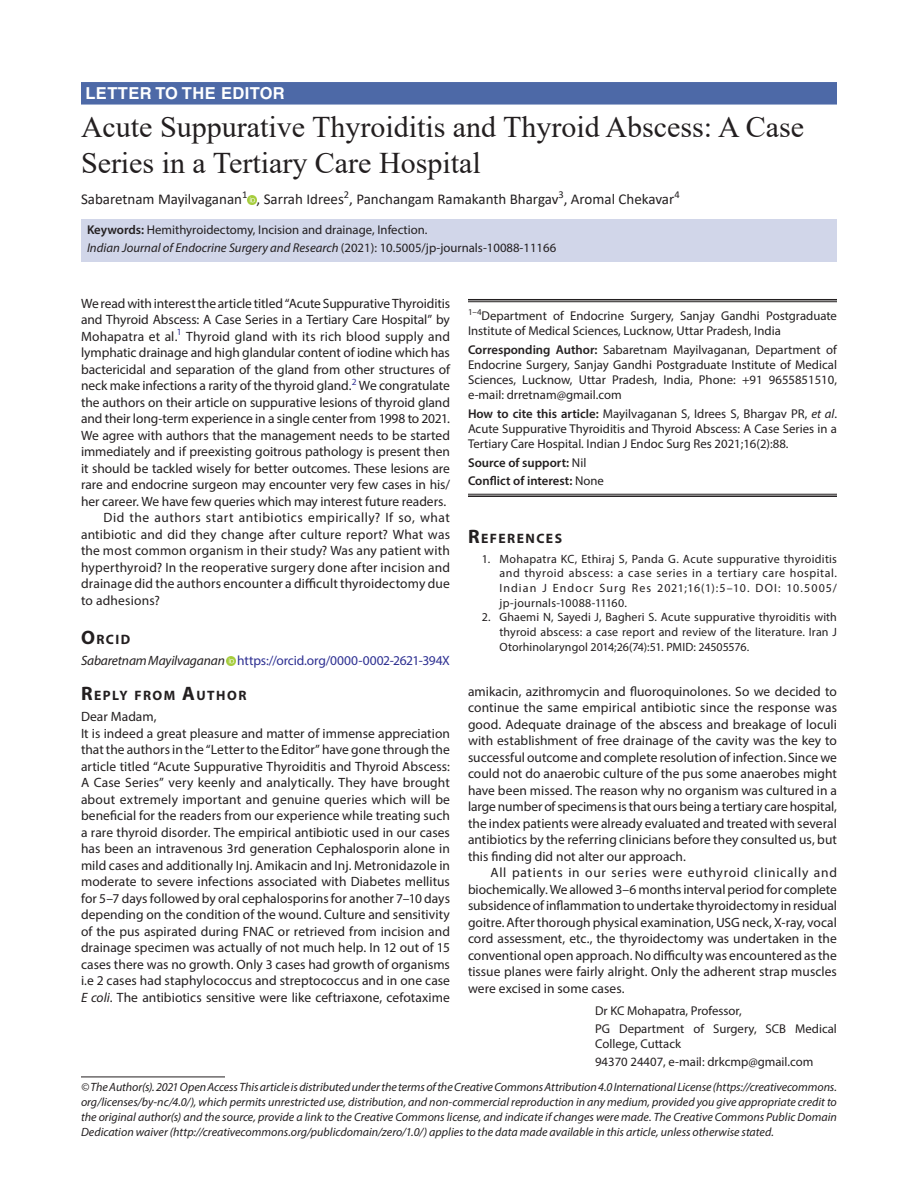
<style>
.page{position:relative;width:918px;height:1188px;background:#fff}
.page>*{position:absolute;margin:0;border:0;box-sizing:border-box;transform-origin:0 0}
.t1{font:30px/36px "Times New Roman";color:#231f20}
.IJESR-ART{font:700 16.5px "Helvetica LT Std";letter-spacing:.025em;color:#fff}
.AuthorName{font:15px "Calibri";color:#231f20}
.Head-1{font:700 13.65px "Myriad Pro";letter-spacing:.105em;color:#231f20}
.Para-NoIndent{font:13.5px/16.5px "Myriad Pro";color:#231f20;text-align:justify}
.Para-Indent{font:13.5px/16.5px "Myriad Pro";letter-spacing:.01em;color:#231f20;text-align:justify}
.Para-NoIndent-2{font:13.5px "Myriad Pro";letter-spacing:-.015em;color:#2e3092}
.Corresponding_Author{font:12.75px/15.3px "Myriad Pro";color:#231f20;text-align:justify}
.How_to_Cite{font:12.75px/15.3px "Myriad Pro";color:#231f20;text-align:justify}
.Affiliation-first{font:12.75px/15.3px "Myriad Pro";color:#231f20}
.Affiliation{font:12.75px/15.3px "Myriad Pro";color:#231f20}
.JT_DOI{font:italic 12.75px "Myriad Pro";color:#231f20}
.Keywords{font:12.75px "Myriad Pro";color:#231f20}
.COI{font:600 12.75px "Myriad Pro";color:#231f20}
.Source{font:600 12.75px "Myriad Pro";color:#231f20}
.FootNote{font:italic 12px/15px "Myriad Pro";color:#231f20;text-align:justify}
.References{font:12px/14.7px "Myriad Pro";letter-spacing:.015em;color:#231f20;text-align:justify}
.s1{font-weight:600}
.s2{font-style:normal}
.s3{font-size:19.5px}
.s4{font-style:italic;color:#231f20}
.s5{font-style:italic}
.s6{font-weight:400}
</style>
<div class="page">
<div style="left:81px;top:82px;width:756px;height:23px;background:#4d69a7"></div>
<div style="left:81px;top:219px;width:756px;height:24px;background:#d1d6e9"></div>
<div style="left:81px;top:237px;width:756px;height:24px;background:#d1d6e9"></div>
<svg style="left:247px;top:195px;width:10px;height:9px"></svg>
<svg style="left:226px;top:656px;width:10px;height:9px"></svg>
<hr style="left:81px;top:1077px;width:144px;height:1px;background:#231f20">
<hr style="left:468px;top:299px;width:369px;height:1px;background:#231f20">
<hr style="left:468px;top:301px;width:369px;height:1px;background:#231f20">
<hr style="left:468px;top:494px;width:369px;height:1px;background:#231f20">
<hr style="left:468px;top:495px;width:369px;height:2px;background:#231f20">
<p class="IJESR-ART" style="left:86px;top:83px;width:201px">LETTER TO THE EDITOR</p>
<p class="t1" style="left:81px;top:108px;width:724px">Acute Suppurative Thyroiditis and Thyroid Abscess: A Case<br>Series in a Tertiary Care Hospital</p>
<p class="AuthorName" style="left:81px;top:189px;width:600px">Sabaretnam Mayilvaganan<sup>1</sup> , Sarrah Idrees<sup>2</sup>, Panchangam Ramakanth Bhargav<sup>3</sup>, Aromal Chekavar<sup>4</sup></p>
<p class="Keywords" style="left:87px;top:222px;width:342px"><span class="s1">Keywords:</span> Hemithyroidectomy, Incision and drainage, Infection.</p>
<p class="JT_DOI" style="left:87px;top:240px;width:471px">Indian Journal of Endocrine Surgery and Research <span class="s2">(2021): 10.5005/jp-journals-10088-11166</span></p>
<p class="Para-NoIndent" style="left:81px;top:295px;width:371px">We read with interest the article titled “Acute Suppurative Thyroiditis and Thyroid Abscess: A Case Series in a Tertiary Care Hospital” by Mohapatra et al.<sup>1</sup> Thyroid gland with its rich blood supply and lymphatic drainage and high glandular content of iodine which has bactericidal and separation of the gland from other structures of neck make infections a rarity of the thyroid gland.<sup>2</sup> We congratulate the authors on their article on suppurative lesions of thyroid gland and their long-term experience in a single center from 1998 to 2021.<br>We agree with authors that the management needs to be started immediately and if preexisting goitrous pathology is present then it should be tackled wisely for better outcomes. These lesions are rare and endocrine surgeon may encounter very few cases in his/ her career. We have few queries which may interest future readers.</p>
<p class="Para-Indent" style="left:81px;top:509px;width:371px;text-indent:22px">Did the authors start antibiotics empirically? If so, what antibiotic and did they change after culture report? What was the most common organism in their study? Was any patient with hyperthyroid? In the reoperative surgery done after incision and drainage did the authors encounter a difficult thyroidectomy due to adhesions?</p>
<p class="Head-1" style="left:81px;top:631px;width:51px"><span class="s3">O</span>RCID</p>
<p class="Para-NoIndent-2" style="left:81px;top:652px;width:371px"><span class="s4">Sabaretnam Mayilvaganan</span> https://orcid.org/0000-0002-2621-394X</p>
<p class="Head-1" style="left:81px;top:687px;width:167px"><span class="s3">R</span>EPLY FROM <span class="s3">A</span>UTHOR</p>
<p class="Para-NoIndent" style="left:81px;top:708px;width:77px">Dear Madam,</p>
<p class="Para-NoIndent" style="left:81px;top:725px;width:371px">It is indeed a great pleasure and matter of immense appreciation that the authors in the “Letter to the Editor” have gone through the article titled “Acute Suppurative Thyroiditis and Thyroid Abscess:<br>A Case Series” very keenly and analytically. They have brought about extremely important and genuine queries which will be beneficial for the readers from our experience while treating such a rare thyroid disorder. The empirical antibiotic used in our cases has been an intravenous 3rd generation Cephalosporin alone in mild cases and additionally Inj. Amikacin and Inj. Metronidazole in moderate to severe infections associated with Diabetes mellitus for 5–7 days followed by oral cephalosporins for another 7–10 days depending on the condition of the wound. Culture and sensitivity of the pus aspirated during FNAC or retrieved from incision and drainage specimen was actually of not much help. In 12 out of 15 cases there was no growth. Only 3 cases had growth of organisms i.e 2 cases had staphylococcus and streptococcus and in one case <span class="s5">E coli</span>. The antibiotics sensitive were like ceftriaxone, cefotaxime</p>
<p class="Affiliation-first" style="left:468px;top:308px;width:371px"><sup>1–4</sup>Department of Endocrine Surgery, Sanjay Gandhi Postgraduate<br>Institute of Medical Sciences, Lucknow, Uttar Pradesh, India</p>
<p class="Corresponding_Author" style="left:468px;top:341px;width:371px"><span class="s1">Corresponding Author:</span> Sabaretnam Mayilvaganan, Department of Endocrine Surgery, Sanjay Gandhi Postgraduate Institute of Medical Sciences, Lucknow, Uttar Pradesh, India, Phone: +91 9655851510, e-mail: drretnam@gmail.com</p>
<p class="How_to_Cite" style="left:468px;top:406px;width:371px"><span class="s1">How to cite this article:</span> Mayilvaganan S, Idrees S, Bhargav PR, <span class="s5">et al</span>.<br>Acute Suppurative Thyroiditis and Thyroid Abscess: A Case Series in a Tertiary Care Hospital. Indian J Endoc Surg Res 2021;16(2):88.</p>
<p class="Source" style="left:468px;top:454px;width:120px">Source of support: <span class="s6">Nil</span></p>
<p class="COI" style="left:468px;top:473px;width:137px">Conflict of interest: <span class="s6">None</span></p>
<p class="Head-1" style="left:468px;top:530px;width:96px"><span class="s3">R</span>EFERENCES</p>
<p class="References" style="left:500px;top:551px;width:339px;text-indent:-18px">1. Mohapatra KC, Ethiraj S, Panda G. Acute suppurative thyroiditis and thyroid abscess: a case series in a tertiary care hospital.<br>Indian J Endocr Surg Res 2021;16(1):5–10. DOI: 10.5005/ jp-journals-10088-11160.</p>
<p class="References" style="left:500px;top:610px;width:339px;text-indent:-18px">2. Ghaemi N, Sayedi J, Bagheri S. Acute suppurative thyroiditis with thyroid abscess: a case report and review of the literature. Iran J Otorhinolaryngol 2014;26(74):51. PMID: 24505576.</p>
<p class="Para-NoIndent" style="left:468px;top:683px;width:371px">amikacin, azithromycin and fluoroquinolones. So we decided to continue the same empirical antibiotic since the response was good. Adequate drainage of the abscess and breakage of loculi with establishment of free drainage of the cavity was the key to successful outcome and complete resolution of infection. Since we could not do anaerobic culture of the pus some anaerobes might have been missed. The reason why no organism was cultured in a large number of specimens is that ours being a tertiary care hospital, the index patients were already evaluated and treated with several antibiotics by the referring clinicians before they consulted us, but this finding did not alter our approach.</p>
<p class="Para-Indent" style="left:468px;top:864px;width:371px;text-indent:22px">All patients in our series were euthyroid clinically and biochemically. We allowed 3–6 months interval period for complete subsidence of inflammation to undertake thyroidectomy in residual goitre. After thorough physical examination, USG neck, X-ray, vocal cord assessment, etc., the thyroidectomy was undertaken in the conventional open approach. No difficulty was encountered as the tissue planes were fairly alright. Only the adherent strap muscles were excised in some cases.</p>
<p class="Affiliation" style="left:595px;top:1002px;width:148px">Dr KC Mohapatra, Professor,</p>
<p class="Affiliation" style="left:595px;top:1021px;width:243px">PG Department of Surgery, SCB Medical<br>College, Cuttack</p>
<p class="Affiliation" style="left:595px;top:1054px;width:220px">94370 24407, e-mail: drkcmp@gmail.com</p>
<p class="FootNote" style="left:81px;top:1079px;width:758px">© The Author(s). 2021 Open Access This article is distributed under the terms of the Creative Commons Attribution 4.0 International License (https://creativecommons. org/licenses/by-nc/4.0/), which permits unrestricted use, distribution, and non-commercial reproduction in any medium, provided you give appropriate credit to the original author(s) and the source, provide a link to the Creative Commons license, and indicate if changes were made. The Creative Commons Public Domain Dedication waiver (http://creativecommons.org/publicdomain/zero/1.0/) applies to the data made available in this article, unless otherwise stated.</p>
</div>
